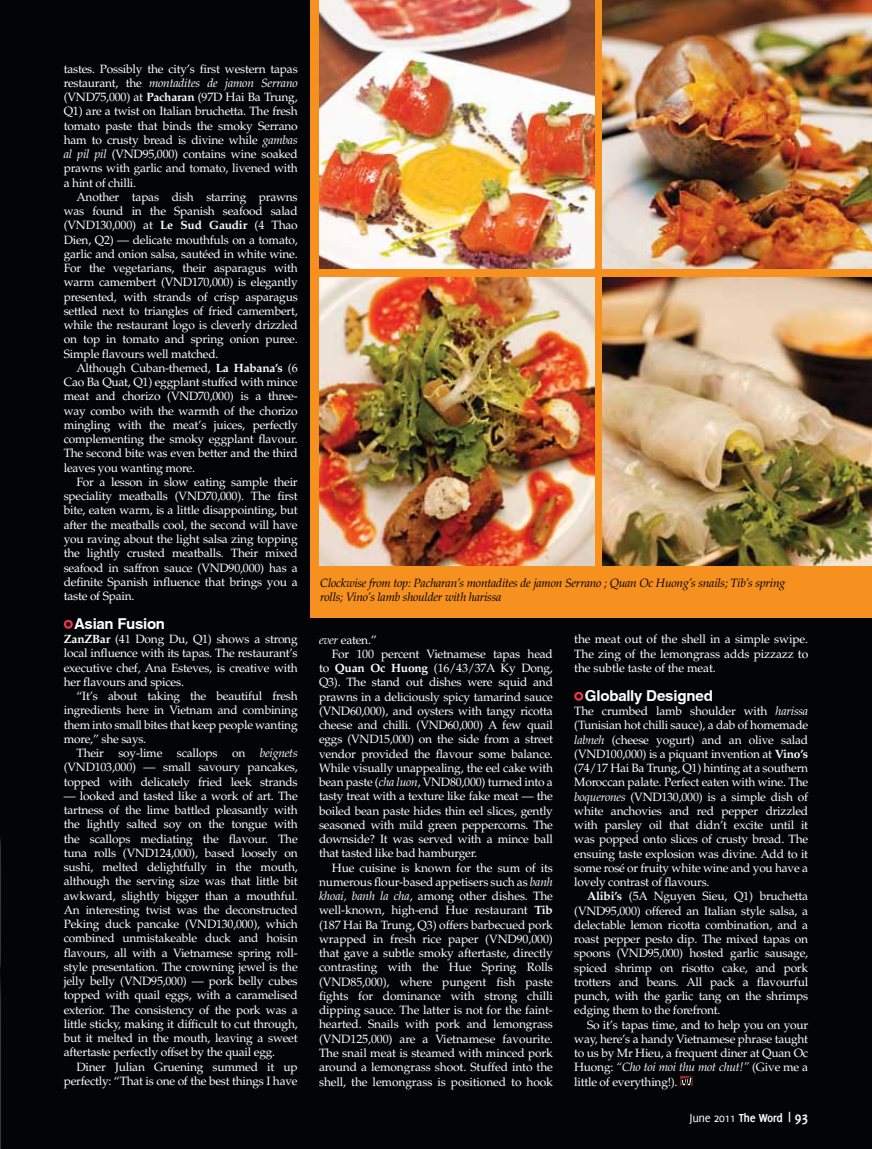
<style>
.page{position:relative;width:872px;height:1149px;background:#fff}
.page>*{position:absolute;margin:0;border:0;box-sizing:border-box;transform-origin:0 0}
.t1{font:700 15px "Swansea";letter-spacing:-.01em;color:#fff}
.t2{font:12.75px "Delicious";letter-spacing:-.03em;color:#fff}
.t3{font:12px/14.2px "Palatino LT Std";letter-spacing:-.02em;color:#fff;text-align:justify}
.t4{font:italic 12px/14.2px "Palatino LT Std";letter-spacing:-.02em;color:#000}
.s1{font-style:italic}
.s2{font-weight:700}
.s3{font-weight:700;font-size:13.5px}
.s4{font-weight:700;font-size:15px}
</style>
<div class="page">
<div style="left:0;top:0;width:872px;height:1148px;background:#030405"></div>
<div style="left:310px;top:0;width:562px;height:617px;background:#f6901f"></div>
<div style="left:64px;top:619px;width:9px;height:9px;border:2px solid #ee334c;border-radius:50%"></div>
<div style="left:574px;top:691px;width:9px;height:9px;border:2px solid #ee334c;border-radius:50%"></div>
<svg style="left:680px;top:1075px;width:12px;height:10px"></svg>
<svg style="left:681px;top:1076px;width:11px;height:10px"></svg>
<img style="left:603px;top:0;width:269px;height:269px">
<img style="left:603px;top:277px;width:269px;height:288px">
<img style="left:319px;top:0;width:275px;height:269px">
<img style="left:319px;top:277px;width:275px;height:288px">
<p class="t3" style="left:64px;top:62px;width:235px">tastes. Possibly the city’s first western tapas restaurant, the <span class="s1">montadites de jamon Serrano </span>(VND75,000) at <span class="s2">Pacharan</span> (97D Hai Ba Trung, Q1) are a twist on Italian bruchetta. The fresh tomato paste that binds the smoky Serrano ham to crusty bread is divine while <span class="s1">gambas al pil pil</span> (VND95,000) contains wine soaked prawns with garlic and tomato, livened with a hint of chilli.</p>
<p class="t3" style="left:64px;top:190px;width:235px;text-indent:13px">Another tapas dish starring prawns was found in the Spanish seafood salad (VND130,000) at <span class="s2">Le Sud Gaudir</span> (4 Thao Dien, Q2) — delicate mouthfuls on a tomato, garlic and onion salsa, sautéed in white wine.<br>For the vegetarians, their asparagus with warm camembert (VND 170,000) is elegantly presented, with strands of crisp asparagus settled next to triangles of fried camembert, while the restaurant logo is cleverly drizzled on top in tomato and spring onion puree.<br>Simple flavours well matched.</p>
<p class="t3" style="left:64px;top:361px;width:235px;text-indent:13px">Although Cuban-themed, <span class="s2">La Habana’s</span> (6<br>Cao Ba Quat, Q1) eggplant stuffed with mince meat and chorizo (VND70,000) is a three&shy;way combo with the warmth of the chorizo mingling with the meat’s juices, perfectly complementing the smoky eggplant flavour.<br>The second bite was even better and the third leaves you wanting more.</p>
<p class="t3" style="left:64px;top:475px;width:235px;text-indent:13px">For a lesson in slow eating sample their speciality meatballs (VND70,000). The first bite, eaten warm, is a little disappointing, but after the meatballs cool, the second will have you raving about the light salsa zing topping the lightly crusted meatballs. Their mixed seafood in saffron sauce (VND90,000) has a definite Spanish influence that brings you a taste of Spain.</p>
<p class="t1" style="left:74px;top:614px;width:92px">Asian Fusion</p>
<p class="t3" style="left:64px;top:632px;width:235px"><span class="s2">ZanZBar</span> (41 Dong Du, Q1) shows a strong local influence with its tapas. The restaurant’s executive chef, Ana Esteves, is creative with her flavours and spices.</p>
<p class="t3" style="left:64px;top:688px;width:235px;text-indent:13px">“It’s about taking the beautiful fresh ingredients here in Vietnam and combining them into small bites that keep people wanting more,” she says.</p>
<p class="t3" style="left:64px;top:745px;width:235px;text-indent:13px">Their soy-lime scallops on <span class="s1">beignets </span>(VND 103,000) — small savoury pancakes, topped with delicately fried leek strands</p>
<p class="t3" style="left:64px;top:788px;width:235px">— looked and tasted like a work of art. The tartness of the lime battled pleasantly with the lightly salted soy on the tongue with the scallops mediating the flavour. The tuna rolls (VND124,000), based loosely on sushi, melted delightfully in the mouth, although the serving size was that little bit awkward, slightly bigger than a mouthful.<br>An interesting twist was the deconstructed Peking duck pancake (VND 130,000), which combined unmistakeable duck and hoisin flavours, all with a Vietnamese spring roll&shy;style presentation. The crowning jewel is the jelly belly (VND95,000) — pork belly cubes topped with quail eggs, with a caramelised exterior. The consistency of the pork was a little sticky, making it difficult to cut through, but it melted in the mouth, leaving a sweet aftertaste perfectly offset by the quail egg.</p>
<p class="t3" style="left:64px;top:1059px;width:235px;text-align:right">Diner Julian Gruening summed it up perfectly: “That is one of the best things I have</p>
<p class="t4" style="left:320px;top:575px;width:466px">Clockwise from top: Pacharan’s montadites de jamon Serrano ; Quan Oc Huong’s snails; Tib’s spring rolls; Vino’s lamb shoulder with harissa</p>
<p class="t3" style="left:319px;top:632px;width:59px"><span class="s1">ever</span> eaten.”</p>
<p class="t3" style="left:332px;top:646px;width:223px">For 100 percent Vietnamese tapas head</p>
<p class="t3" style="left:319px;top:661px;width:235px">to <span class="s2">Quan Oc Huong</span> (16/43/37A Ky Dong,</p>
<p class="t3" style="left:319px;top:675px;width:235px">Q3). The stand out dishes were squid and</p>
<p class="t3" style="left:319px;top:689px;width:235px">prawns in a deliciously spicy tamarind sauce</p>
<p class="t3" style="left:319px;top:703px;width:235px">(VND60,000), and oysters with tangy ricotta</p>
<p class="t3" style="left:319px;top:718px;width:235px">cheese and chilli. (VND60,000) A few quail</p>
<p class="t3" style="left:319px;top:732px;width:235px">eggs (VND15,000) on the side from a street</p>
<p class="t3" style="left:319px;top:746px;width:235px">vendor provided the flavour some balance.</p>
<p class="t3" style="left:319px;top:760px;width:235px">While visually unappealing, the eel cake with</p>
<p class="t3" style="left:319px;top:774px;width:235px">bean paste (<span class="s1">cha luon</span>, VND80,000) turned into a</p>
<p class="t3" style="left:319px;top:789px;width:235px">tasty treat with a texture like fake meat — the</p>
<p class="t3" style="left:319px;top:803px;width:235px">boiled bean paste hides thin eel slices, gently</p>
<p class="t3" style="left:319px;top:817px;width:235px">seasoned with mild green peppercorns. The</p>
<p class="t3" style="left:319px;top:831px;width:235px">downside? It was served with a mince ball</p>
<p class="t3" style="left:319px;top:846px;width:160px">that tasted like bad hamburger.</p>
<p class="t3" style="left:332px;top:860px;width:223px">Hue cuisine is known for the sum of its</p>
<p class="t3" style="left:319px;top:874px;width:235px">numerous flour-based appetisers such as <span class="s1">banh</span></p>
<p class="t3" style="left:319px;top:888px;width:235px"><span class="s1">khoai, banh la cha</span>, among other dishes. The</p>
<p class="t3" style="left:319px;top:903px;width:235px">well-known, high-end Hue restaurant <span class="s2">Tib</span></p>
<p class="t3" style="left:319px;top:917px;width:235px">(187 Hai Ba Trung, Q3) offers barbecued pork</p>
<p class="t3" style="left:319px;top:931px;width:235px">wrapped in fresh rice paper (VND90,000)</p>
<p class="t3" style="left:319px;top:945px;width:235px">that gave a subtle smoky aftertaste, directly</p>
<p class="t3" style="left:319px;top:960px;width:235px">contrasting with the Hue Spring Rolls</p>
<p class="t3" style="left:319px;top:974px;width:235px">(VND85,000), where pungent fish paste</p>
<p class="t3" style="left:319px;top:988px;width:235px">fights for dominance with strong chilli</p>
<p class="t3" style="left:319px;top:1002px;width:235px">dipping sauce. The latter is not for the faint-</p>
<p class="t3" style="left:319px;top:1017px;width:235px">hearted. Snails with pork and lemongrass</p>
<p class="t3" style="left:319px;top:1031px;width:235px">(VND 125,000) are a Vietnamese favourite.</p>
<p class="t3" style="left:319px;top:1045px;width:235px">The snail meat is steamed with minced pork</p>
<p class="t3" style="left:319px;top:1059px;width:235px">around a lemongrass shoot. Stuffed into the</p>
<p class="t3" style="left:319px;top:1074px;width:235px">shell, the lemongrass is positioned to hook</p>
<p class="t3" style="left:574px;top:632px;width:235px">the meat out of the shell in a simple swipe.<br>The zing of the lemongrass adds pizzazz to the subtle taste of the meat.</p>
<p class="t1" style="left:585px;top:686px;width:129px">Globally Designed</p>
<p class="t3" style="left:574px;top:703px;width:235px">The crumbed lamb shoulder with <span class="s1">harissa </span>(Tunisian hot chilli sauce), a dab of homemade <span class="s1">labneh</span> (cheese yogurt) and an olive salad (VND 100,000) is a piquant invention at <span class="s2">Vino’s </span>(74/17 Hai Ba Trung, Q1) hinting at a southern Moroccan palate. Perfect eaten with wine. The <span class="s1">boquerones</span> (VND130,000) is a simple dish of white anchovies and red pepper drizzled with parsley oil that didn’t excite until it was popped onto slices of crusty bread. The ensuing taste explosion was divine. Add to it some rosé or fruity white wine and you have a lovely contrast of flavours.</p>
<p class="t3" style="left:574px;top:889px;width:235px;text-indent:13px"><span class="s2">Alibi’s</span> (5A Nguyen Sieu, Q1) bruchetta (VND95,000) offered an Italian style salsa, a delectable lemon ricotta combination, and a roast pepper pesto dip. The mixed tapas on spoons (VND95,000) hosted garlic sausage, spiced shrimp on risotto cake, and pork trotters and beans. All pack a flavourful punch, with the garlic tang on the shrimps edging them to the forefront.</p>
<p class="t3" style="left:574px;top:1017px;width:235px;text-indent:13px">So it’s tapas time, and to help you on your way, here’s a handy Vietnamese phrase taught to us by Mr Hieu, a frequent diner at Quan Oc Huong: <span class="s1">“Cho toi moi thu mot chut!”</span> (Give me a little of everything!).</p>
<p class="t2" style="left:689px;top:1110px;width:120px">June 2011 <span class="s2">The Word</span> <span class="s3">|</span> <span class="s4">93</span></p>
</div>
